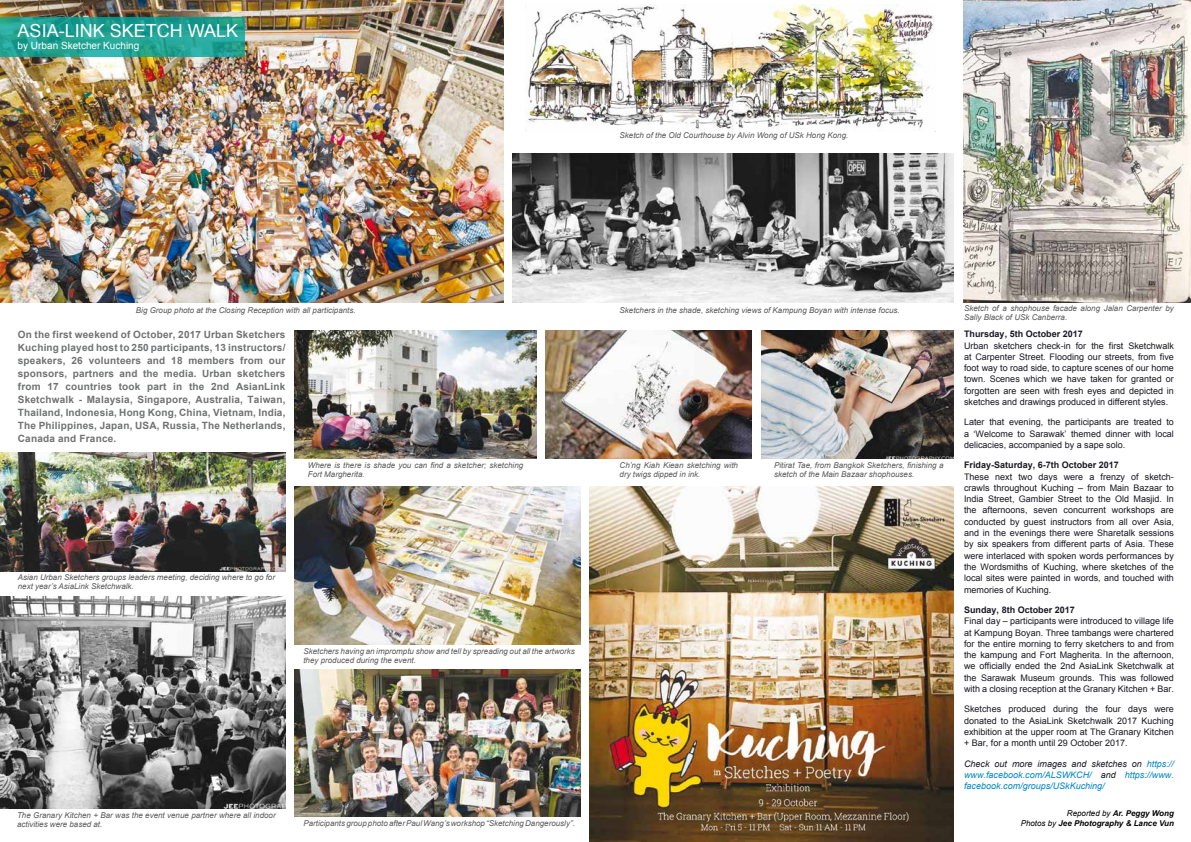
<style>
.page{position:relative;width:1191px;height:842px;background:#fff}
.page>*{position:absolute;margin:0;border:0;box-sizing:border-box;transform-origin:0 0}
.t1{font:18px "Arial";color:#fff}
.t2{font:700 10px/13px "Arial";letter-spacing:.02em;color:#707172;text-align:justify}
.t3{font:10px "Arial";color:#fff}
.t4{font:9px/11.3px "Arial";color:#181822;text-align:justify}
.t5{font:italic 9px/11.3px "Arial";color:#0085ca;text-align:justify}
.t6{font:700 9px "Arial";color:#181822}
.t7{font:italic 8px/9px "Arial";color:#58585a}
.t8{font:italic 700 8px/10px "Arial";color:#000;text-align:right}
.s1{color:#181822}
.s2{font-weight:400}
</style>
<div class="page">
<img style="left:545px;top:331px;width:206px;height:128px">
<img style="left:0;top:0;width:503px;height:303px">
<svg style="left:0;top:17px;width:245px;height:40px"></svg>
<img style="left:590px;top:487px;width:364px;height:355px">
<img style="left:0;top:452px;width:285px;height:119px">
<img style="left:295px;top:331px;width:241px;height:128px">
<img style="left:761px;top:331px;width:193px;height:128px">
<img style="left:295px;top:487px;width:285px;height:157px">
<img style="left:295px;top:669px;width:285px;height:147px">
<img style="left:0;top:597px;width:285px;height:211px">
<img style="left:512px;top:153px;width:442px;height:150px">
<img style="left:526px;top:4px;width:410px;height:128px">
<img style="left:963px;top:0;width:228px;height:303px">
<h1 class="t1" style="left:18px;top:19px;width:222px">ASIA-LINK SKETCH WALK</h1>
<p class="t3" style="left:18px;top:39px;width:123px">by Urban Sketcher Kuching</p>
<p class="t7" style="left:619px;top:130px;width:230px">Sketch of the Old Courthouse by Alvin Wong of USk Hong Kong.</p>
<p class="t7" style="left:136px;top:306px;width:221px">Big Group photo at the Closing Reception with all participants.</p>
<p class="t7" style="left:619px;top:306px;width:282px">Sketchers in the shade, sketching views of Kampung Boyan with intense focus.</p>
<p class="t2" style="left:18px;top:328px;width:269px">On the first weekend of October, 2017 Urban Sketchers Kuching played host to 250 participants, 13 instructors/ speakers, 26 volunteers and 18 members from our sponsors, partners and the media. Urban sketchers from 17 countries took part in the 2nd AsianLink Sketchwalk - Malaysia, Singapore, Australia, Taiwan, Thailand, Indonesia, Hong Kong, China, Vietnam, India, The Philippines, Japan, USA, Russia, The Netherlands, Canada and France.</p>
<p class="t7" style="left:308px;top:461px;width:217px">Where is there is shade you can find a sketcher; sketching<br>Fort Margherita.</p>
<p class="t7" style="left:18px;top:573px;width:259px">Asian Urban Sketchers groups leaders meeting, deciding where to go for next year’s AsiaLink Sketchwalk.</p>
<p class="t7" style="left:303px;top:646px;width:273px">Sketchers having an impromptu show and tell by spreading out all the artworks they produced during the event.</p>
<p class="t7" style="left:619px;top:461px;width:120px">Ch’ng Kiah Kiean sketching with dry twigs dipped in ink.</p>
<p class="t7" style="left:774px;top:461px;width:171px">Pitirat Tae, from Bangkok Sketchers, finishing a sketch of the Main Bazaar shophouses.</p>
<p class="t7" style="left:17px;top:811px;width:260px">The Granary Kitchen + Bar was the event venue partner where all indoor activities were based at.</p>
<p class="t7" style="left:303px;top:818px;width:273px">Participants group photo after Paul Wang’s workshop “Sketching Dangerously”.</p>
<p class="t7" style="left:964px;top:304px;width:211px">Sketch of a shophouse facade along Jalan Carpenter by<br>Sally Black of USk Canberra.</p>
<p class="t6" style="left:964px;top:328px;width:120px">Thursday, 5th October 2017</p>
<p class="t4" style="left:964px;top:340px;width:211px">Urban sketchers check-in for the first Sketchwalk at Carpenter Street. Flooding our streets, from five foot way to road side, to capture scenes of our home town. Scenes which we have taken for granted or forgotten are seen with fresh eyes and depicted in sketches and drawings produced in different styles.</p>
<p class="t4" style="left:964px;top:417px;width:211px">Later that evening, the participants are treated to a ‘Welcome to Sarawak’ themed dinner with local delicacies, accompanied by a sape solo.</p>
<p class="t6" style="left:964px;top:459px;width:156px">Friday-Saturday, 6-7th October 2017</p>
<p class="t4" style="left:964px;top:471px;width:211px">These next two days were a frenzy of sketch&shy;crawls throughout Kuching – from Main Bazaar to India Street, Gambier Street to the Old Masjid. In the afternoons, seven concurrent workshops are conducted by guest instructors from all over Asia, and in the evenings there were Sharetalk sessions by six speakers from different parts of Asia. These were interlaced with spoken words performances by the Wordsmiths of Kuching, where sketches of the local sites were painted in words, and touched with memories of Kuching.</p>
<p class="t6" style="left:964px;top:604px;width:112px">Sunday, 8th October 2017</p>
<p class="t4" style="left:964px;top:615px;width:211px">Final day – participants were introduced to village life at Kampung Boyan. Three tambangs were chartered for the entire morning to ferry sketchers to and from the kampung and Fort Magherita. In the afternoon, we officially ended the 2nd AsiaLink Sketchwalk at the Sarawak Museum grounds. This was followed with a closing reception at the Granary Kitchen + Bar.</p>
<p class="t4" style="left:964px;top:704px;width:211px">Sketches produced during the four days were donated to the AsiaLink Sketchwalk 2017 Kuching exhibition at the upper room at The Granary Kitchen + Bar, for a month until 29 October 2017.</p>
<p class="t5" style="left:964px;top:758px;width:211px"><span class="s1">Check out more images and sketches on</span> https:// www.facebook.com/ALSWKCH/ <span class="s1">and</span> https://www. facebook.com/groups/USkKuching/</p>
<p class="t8" style="left:1020px;top:808px;width:155px"><span class="s2">Reported by</span> Ar. Peggy Wong<br><span class="s2">Photos by</span> Jee Photography &amp; Lance Vun</p>
</div>
